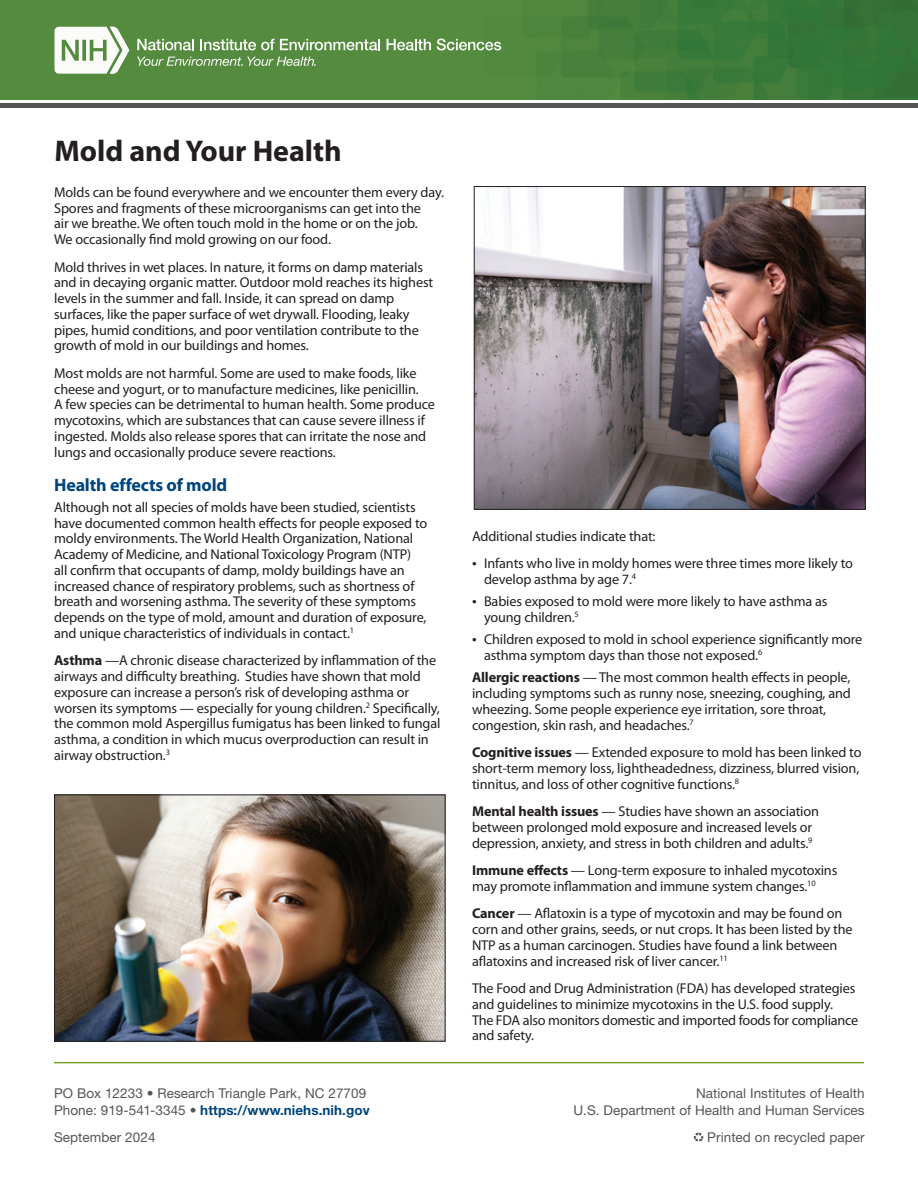
<style>
.page{position:relative;width:918px;height:1188px;background:#fff}
.page>*{position:absolute;margin:0;border:0;box-sizing:border-box;transform-origin:0 0}
.t1{font:700 30px "Myriad Pro";color:#231f20}
.Subhead{font:700 18px "Myriad Pro";letter-spacing:-.01em;color:#00447b}
.Bodycopy{font:14.25px/15.8px "Myriad Pro";letter-spacing:-.01em;color:#231f20}
.t2{font:13.5px/16.5px "Helvetica Neue LT Std";letter-spacing:.005em;color:#535557}
.s1{font-weight:700}
.s2{font-weight:700;color:#00447b}
.s3{font-size:16.5px}
</style>
<div class="page">
<img style="left:0;top:0;width:918px;height:99px">
<hr style="left:0;top:104px;width:918px;height:4px;background:#535557">
<hr style="left:54px;top:1062px;width:810px;height:1px;background:#78a22d">
<img style="left:476px;top:188px;width:388px;height:320px">
<div style="left:474px;top:186px;width:392px;height:324px;border:1px solid #231f20"></div>
<img style="left:56px;top:797px;width:388px;height:243px">
<div style="left:54px;top:795px;width:392px;height:247px;border:1px solid #231f20"></div>
<svg style="left:54px;top:27px;width:75px;height:47px"></svg>
<svg style="left:137px;top:39px;width:57px;height:11px"></svg>
<svg style="left:200px;top:39px;width:180px;height:11px"></svg>
<svg style="left:387px;top:39px;width:44px;height:11px"></svg>
<svg style="left:437px;top:39px;width:64px;height:11px"></svg>
<svg style="left:137px;top:57px;width:179px;height:9px;background:#83aa73"></svg>
<svg style="left:694px;top:1133px;width:10px;height:9px"></svg>
<p class="t1" style="left:54px;top:132px;width:289px">Mold and Your Health</p>
<p class="Bodycopy" style="left:54px;top:184px;width:391px">Molds can be found everywhere and we encounter them every day.<br>Spores and fragments of these microorganisms can get into the<br>air we breathe. We often touch mold in the home or on the job.<br>We occasionally find mold growing on our food.</p>
<p class="Bodycopy" style="left:54px;top:259px;width:381px">Mold thrives in wet places. In nature, it forms on damp materials and in decaying organic matter. Outdoor mold reaches its highest levels in the summer and fall. Inside, it can spread on damp surfaces, like the paper surface of wet drywall. Flooding, leaky pipes, humid conditions, and poor ventilation contribute to the growth of mold in our buildings and homes.</p>
<p class="Bodycopy" style="left:54px;top:365px;width:382px">Most molds are not harmful. Some are used to make foods, like cheese and yogurt, or to manufacture medicines, like penicillin.<br>A few species can be detrimental to human health. Some produce mycotoxins, which are substances that can cause severe illness if ingested. Molds also release spores that can irritate the nose and lungs and occasionally produce severe reactions.</p>
<p class="Subhead" style="left:54px;top:474px;width:175px">Health effects of mold</p>
<p class="Bodycopy" style="left:54px;top:499px;width:375px">Although not all species of molds have been studied, scientists have documented common health effects for people exposed to moldy environments. The World Health Organization, National Academy of Medicine, and National Toxicology Program (NTP) all confirm that occupants of damp, moldy buildings have an increased chance of respiratory problems, such as shortness of breath and worsening asthma. The severity of these symptoms depends on the type of mold, amount and duration of exposure, and unique characteristics of individuals in contact.<sup>1</sup></p>
<p class="Bodycopy" style="left:54px;top:652px;width:388px"><span class="s1">Asthma</span> —A chronic disease characterized by inflammation of the airways and difficulty breathing. Studies have shown that mold exposure can increase a person’s risk of developing asthma or worsen its symptoms — especially for young children.<sup>2</sup> Specifically, the common mold Aspergillus fumigatus has been linked to fungal asthma, a condition in which mucus overproduction can result in airway obstruction.<sup>3</sup></p>
<p class="t2" style="left:54px;top:1085px;width:317px">PO Box 12233 • Research Triangle Park, NC 27709<br>Phone: 919-541-3345 • <span class="s2">https://www.niehs.nih.gov</span></p>
<p class="t2" style="left:54px;top:1129px;width:103px">September 2024</p>
<p class="Bodycopy" style="left:472px;top:528px;width:185px">Additional studies indicate that:</p>
<p class="Bodycopy" style="left:484px;top:556px;width:371px;text-indent:-12px"><span class="s3">•</span> Infants who live in moldy homes were three times more likely to develop asthma by age 7.<sup>4</sup></p>
<p class="Bodycopy" style="left:484px;top:593px;width:345px;text-indent:-12px"><span class="s3">•</span> Babies exposed to mold were more likely to have asthma as young children.<sup>5</sup></p>
<p class="Bodycopy" style="left:484px;top:631px;width:380px;text-indent:-12px"><span class="s3">•</span> Children exposed to mold in school experience significantly more asthma symptom days than those not exposed.<sup>6</sup></p>
<p class="Bodycopy" style="left:472px;top:669px;width:380px"><span class="s1">Allergic reactions</span> — The most common health effects in people, including symptoms such as runny nose, sneezing, coughing, and wheezing. Some people experience eye irritation, sore throat, congestion, skin rash, and headaches.<sup>7</sup></p>
<p class="Bodycopy" style="left:472px;top:744px;width:391px"><span class="s1">Cognitive issues</span> — Extended exposure to mold has been linked to short-term memory loss, lightheadedness, dizziness, blurred vision, tinnitus, and loss of other cognitive functions.<sup>8</sup></p>
<p class="Bodycopy" style="left:472px;top:803px;width:348px"><span class="s1">Mental health issues</span> — Studies have shown an association between prolonged mold exposure and increased levels or depression, anxiety, and stress in both children and adults.<sup>9</sup></p>
<p class="Bodycopy" style="left:472px;top:862px;width:367px"><span class="s1">Immune effects</span> — Long-term exposure to inhaled mycotoxins may promote inflammation and immune system changes.<sup>10</sup></p>
<p class="Bodycopy" style="left:472px;top:906px;width:382px"><span class="s1">Cancer</span> — Aflatoxin is a type of mycotoxin and may be found on corn and other grains, seeds, or nut crops. It has been listed by the NTP as a human carcinogen. Studies have found a link between aflatoxins and increased risk of liver cancer.<sup>11</sup></p>
<p class="Bodycopy" style="left:472px;top:980px;width:388px">The Food and Drug Administration (FDA) has developed strategies and guidelines to minimize mycotoxins in the U.S. food supply.<br>The FDA also monitors domestic and imported foods for compliance and safety.</p>
<p class="t2" style="left:696px;top:1085px;width:170px">National Institutes of Health</p>
<p class="t2" style="left:573px;top:1102px;width:293px">U.S. Department of Health and Human Services</p>
<p class="t2" style="left:707px;top:1129px;width:159px">Printed on recycled paper</p>
</div>
